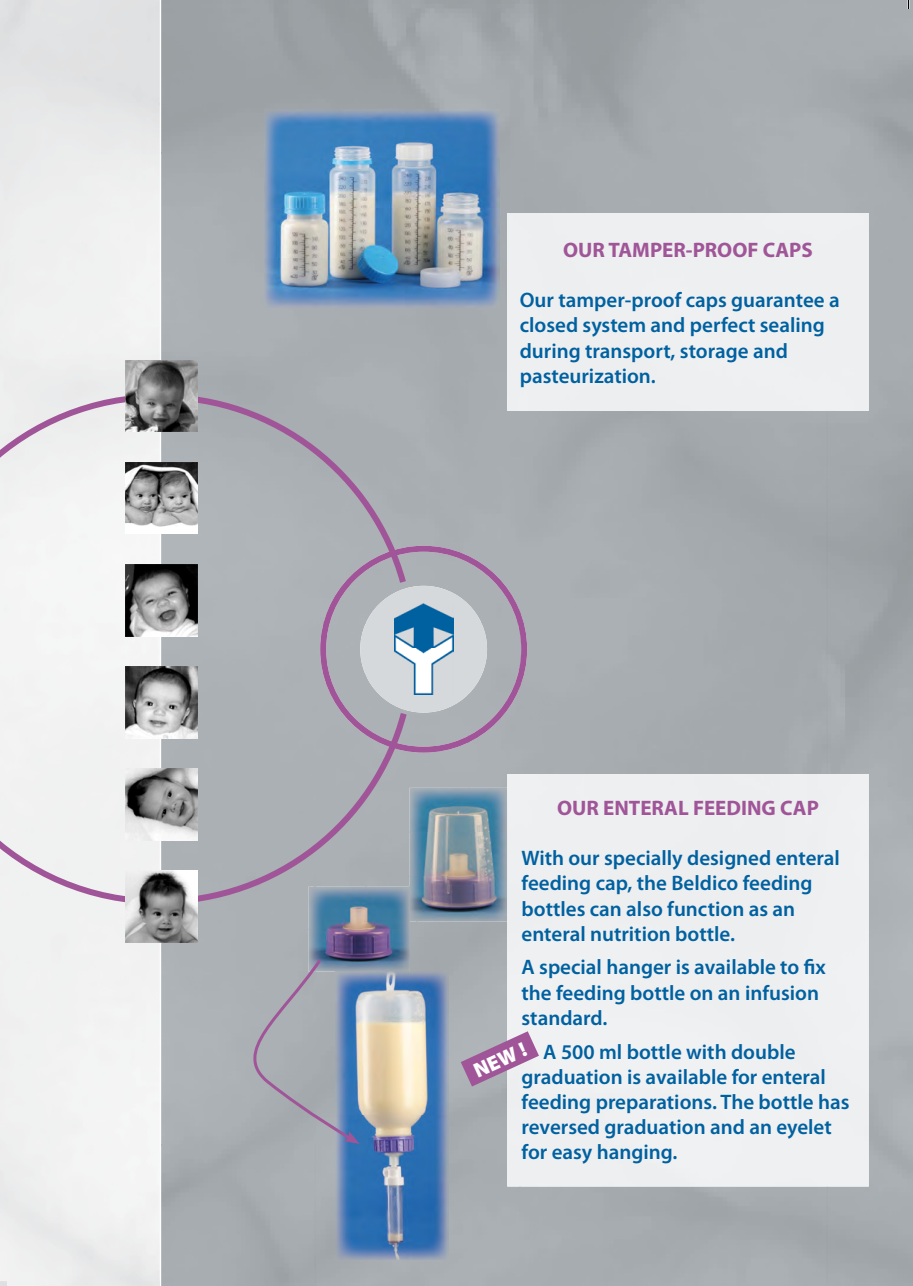
<style>
.page{position:relative;width:913px;height:1286px;background:#fff}
.page>*{position:absolute;margin:0;border:0;box-sizing:border-box;transform-origin:0 0}
.t1{font:600 21px/25.2px "Myriad Pro";color:#0061a1}
.t2{font:700 21px "Myriad Pro";color:#a05598}
.t3{font:900 21px "Myriad Pro";color:#fff}
</style>
<div class="page">
<img style="left:0;top:0;width:160px;height:1281px">
<div style="left:161px;top:153px;width:154px;height:1133px;background:#aab0b4"></div>
<div style="left:499px;top:153px;width:414px;height:104px;background:#a7acb0"></div>
<img style="left:827px;top:257px;width:86px;height:1029px">
<svg style="left:320px;top:546px;width:207px;height:206px"></svg>
<svg style="left:0;top:706px;width:411px;height:201px"></svg>
<svg style="left:0;top:391px;width:410px;height:198px"></svg>
<img style="left:126px;top:462px;width:72px;height:72px">
<img style="left:126px;top:360px;width:72px;height:72px">
<img style="left:126px;top:666px;width:72px;height:72px">
<img style="left:126px;top:768px;width:72px;height:72px">
<img style="left:126px;top:564px;width:72px;height:72px">
<img style="left:126px;top:870px;width:72px;height:72px">
<img style="left:360px;top:586px;width:127px;height:126px">
<img style="left:394px;top:603px;width:59px;height:91px">
<div style="left:507px;top:214px;width:361px;height:196px;background:#edeff0"></div>
<div style="left:507px;top:774px;width:361px;height:412px;background:#edeff0"></div>
<svg style="left:461px;top:1031px;width:78px;height:55px"></svg>
<img style="left:264px;top:109px;width:235px;height:199px">
<img style="left:335px;top:972px;width:114px;height:288px">
<img style="left:308px;top:886px;width:102px;height:85px">
<img style="left:409px;top:788px;width:98px;height:133px">
<img style="left:507px;top:788px;width:1px;height:133px">
<img style="left:409px;top:886px;width:1px;height:35px">
<svg style="left:230px;top:957px;width:130px;height:187px"></svg>
<svg style="left:0;top:1281px;width:7px;height:5px"></svg>
<svg style="left:907px;top:0;width:2px;height:9px"></svg>
<svg style="left:804px;top:959px;width:10px;height:15px"></svg>
<p class="t2" style="left:563px;top:236px;width:251px">OUR TAMPER-PROOF CAPS</p>
<p class="t1" style="left:519px;top:287px;width:321px">Our tamper-proof caps guarantee a closed system and perfect sealing during transport, storage and pasteurization.</p>
<p class="t2" style="left:557px;top:794px;width:263px">OUR ENTERAL FEEDING CAP</p>
<p class="t1" style="left:521px;top:845px;width:320px">With our specially designed enteral feeding cap, the Beldico feeding bottles can also function as an enteral nutrition bottle.</p>
<p class="t1" style="left:521px;top:954px;width:306px">A special hanger is available to x the feeding bottle on an infusion standard.</p>
<p class="t1" style="left:521px;top:1038px;width:329px;text-indent:22px">A 500 ml bottle with double graduation is available for enteral feeding preparations. The bottle has reversed graduation and an eyelet for easy hanging.</p>
<p class="t3" style="left:469px;top:1058px;width:57px;rotate:-25deg">NEW !</p>
</div>
